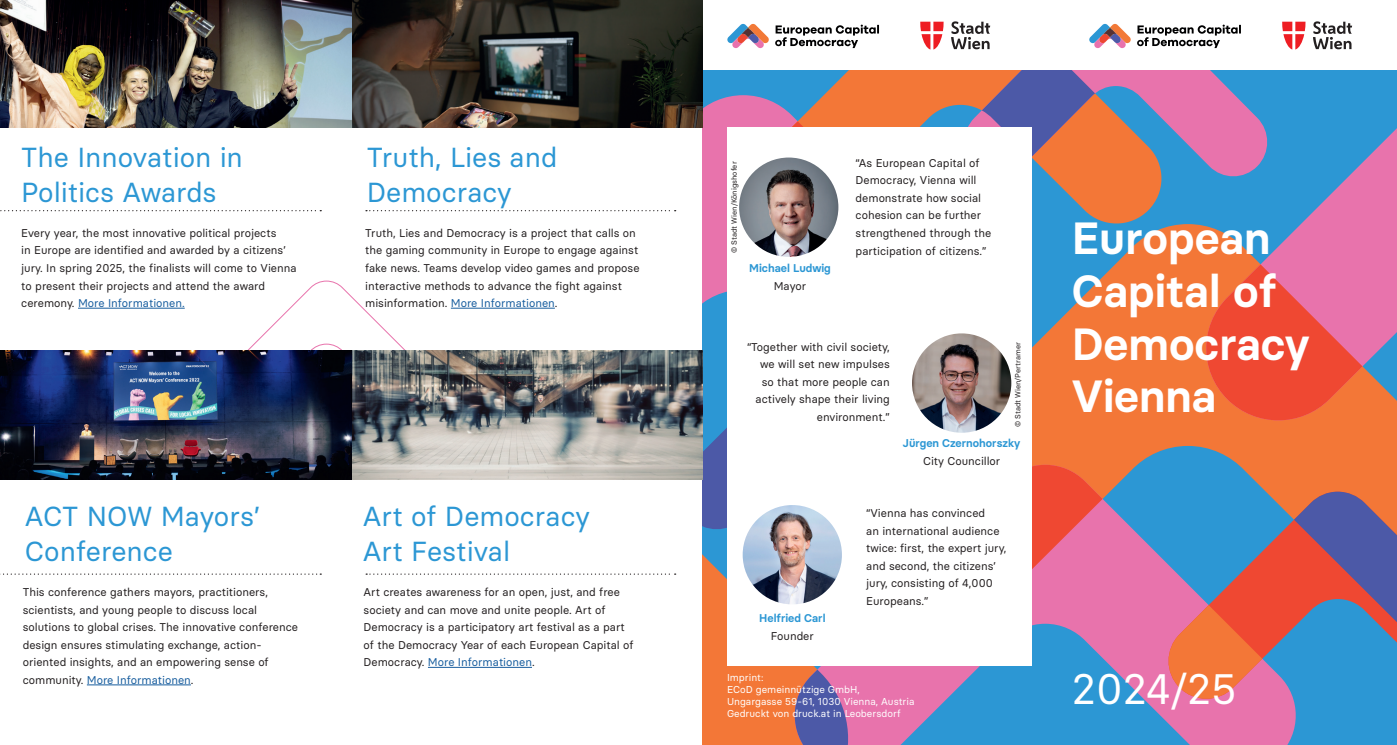
<style>
.page{position:relative;width:1397px;height:745px;background:#fff}
.page>*{position:absolute;margin:0;border:0;box-sizing:border-box;transform-origin:0 0}
.t1{font:600 45px/52.5px "Basier Circle";color:#fff}
.t2{font:42.5px "Basier Circle";color:#fff}
.t3{font:27.5px/35px "Basier Circle";color:#2c97d4}
.t4{font:11.25px/17.5px "Basier Circle";color:#231f20}
.t5{font:600 11.25px "Basier Circle";color:#2c97d4}
.t6{font:10px/12px "Basier Circle";color:#fff}
.t7{font:7.5px "Basier Circle";color:#231f20}
.s1{color:#175d9e}
</style>
<div class="page">
<svg style="left:702px;top:95px;width:52px;height:227px;background:#cf77b0"></svg>
<svg style="left:754px;top:70px;width:411px;height:154px;background:#ab8274"></svg>
<svg style="left:1032px;top:224px;width:364px;height:267px;background:#ce7c53"></svg>
<svg style="left:1198px;top:70px;width:198px;height:357px;background:#7988b9"></svg>
<svg style="left:702px;top:322px;width:87px;height:422px;background:#a97b6e"></svg>
<svg style="left:789px;top:464px;width:511px;height:280px;background:#8d85ba"></svg>
<svg style="left:1030px;top:464px;width:72px;height:195px;background:#d3708a"></svg>
<svg style="left:789px;top:669px;width:65px;height:75px;background:#8c6495"></svg>
<svg style="left:961px;top:70px;width:309px;height:109px;background:#a57894"></svg>
<svg style="left:754px;top:121px;width:107px;height:6px"></svg>
<svg style="left:1198px;top:264px;width:164px;height:163px;background:#ee5c4b"></svg>
<svg style="left:1164px;top:491px;width:232px;height:211px;background:#6982ab"></svg>
<svg style="left:1293px;top:491px;width:103px;height:167px;background:#7c678b"></svg>
<svg style="left:1164px;top:604px;width:97px;height:98px;background:#ef6e57"></svg>
<svg style="left:247px;top:280px;width:159px;height:70px"></svg>
<img style="left:351px;top:350px;width:351px;height:129px">
<img style="left:0;top:350px;width:351px;height:129px">
<div style="left:727px;top:127px;width:303px;height:538px;background:#fff"></div>
<svg style="left:1137px;top:25px;width:103px;height:23px"></svg>
<svg style="left:1089px;top:24px;width:41px;height:24px"></svg>
<img style="left:739px;top:157px;width:99px;height:100px;border-radius:50px">
<hr style="left:78px;top:308px;width:107px;height:1px;background:#175d9e">
<hr style="left:428px;top:666px;width:104px;height:1px;background:#175d9e">
<svg style="left:366px;top:210px;width:309px;height:1px"></svg>
<svg style="left:0;top:210px;width:321px;height:1px"></svg>
<svg style="left:0;top:573px;width:321px;height:1px"></svg>
<hr style="left:451px;top:308px;width:104px;height:1px;background:#175d9e">
<svg style="left:366px;top:573px;width:309px;height:1px"></svg>
<hr style="left:87px;top:684px;width:104px;height:1px;background:#175d9e">
<img style="left:742px;top:504px;width:99px;height:100px;border-radius:50px">
<img style="left:911px;top:333px;width:100px;height:99px;border-radius:50px">
<img style="left:351px;top:0;width:351px;height:127px">
<svg style="left:1282px;top:22px;width:23px;height:27px"></svg>
<svg style="left:1313px;top:21px;width:38px;height:28px"></svg>
<svg style="left:775px;top:25px;width:103px;height:23px"></svg>
<svg style="left:727px;top:24px;width:42px;height:24px"></svg>
<svg style="left:920px;top:22px;width:23px;height:27px"></svg>
<svg style="left:951px;top:21px;width:39px;height:28px"></svg>
<img style="left:0;top:0;width:351px;height:127px">
<h3 class="t3" style="left:21px;top:139px;width:223px">The Innovation in<br>Politics Awards</h3>
<h3 class="t3" style="left:367px;top:139px;width:192px">Truth, Lies and<br>Democracy</h3>
<p class="t4" style="left:21px;top:224px;width:277px">Every year, the most innovative political projects<br>in Europe are identified and awarded by a citizens’ jury. In spring 2025, the finalists will come to Vienna to present their projects and attend the award ceremony. <span class="s1">More Informationen.</span></p>
<p class="t4" style="left:365px;top:224px;width:276px">Truth, Lies and Democracy is a project that calls on the gaming community in Europe to engage against fake news. Teams develop video games and propose interactive methods to advance the fight against misinformation. <span class="s1">More Informationen</span>.</p>
<h3 class="t3" style="left:25px;top:498px;width:237px">ACT NOW Mayors’<br>Conference</h3>
<p class="t4" style="left:23px;top:583px;width:277px">This conference gathers mayors, practitioners, scientists, and young people to discuss local solutions to global crises. The innovative conference design ensures stimulating exchange, action&shy;oriented insights, and an empowering sense of community. <span class="s1">More Informationen</span>.</p>
<h3 class="t3" style="left:363px;top:498px;width:228px">Art of Democracy<br>Art Festival</h3>
<p class="t4" style="left:363px;top:583px;width:271px">Art creates awareness for an open, just, and free society and can move and unite people. Art of Democracy is a participatory art festival as a part of the Democracy Year of each European Capital of Democracy. <span class="s1">More Informationen</span>.</p>
<p class="t7" style="left:729px;top:253px;width:93px;rotate:-90deg">© Stadt Wien/Königshofer</p>
<p class="t5" style="left:749px;top:261px;width:83px">Michael Ludwig</p>
<p class="t4" style="left:773px;top:276px;width:34px">Mayor</p>
<p class="t4" style="left:855px;top:154px;width:137px">“As European Capital of<br>Democracy, Vienna will demonstrate how social cohesion can be further strengthened through the participation of citizens.”</p>
<p class="t4" style="left:746px;top:338px;width:144px;text-align:right">“Together with civil society, we will set new impulses so that more people can actively shape their living environment.”</p>
<p class="t7" style="left:1012px;top:427px;width:87px;rotate:-90deg">© Stadt Wien/Pertramer</p>
<p class="t5" style="left:902px;top:436px;width:119px">Jürgen Czernohorszky</p>
<p class="t4" style="left:922px;top:451px;width:79px">City Councillor</p>
<p class="t5" style="left:759px;top:611px;width:68px">Helfried Carl</p>
<p class="t4" style="left:770px;top:626px;width:45px">Founder</p>
<p class="t4" style="left:866px;top:504px;width:142px">“Vienna has convinced<br>an international audience twice: first, the expert jury, and second, the citizens’ jury, consisting of 4,000<br>Europeans.”</p>
<p class="t6" style="left:727px;top:671px;width:189px">Imprint:<br>ECoD gemeinnützige GmbH,<br>Ungargasse 59-61, 1030 Vienna, Austria<br>Gedruckt von druck.at in Leobersdorf</p>
<h1 class="t1" style="left:1071px;top:212px;width:239px">European<br>Capital of<br>Democracy<br>Vienna</h1>
<h2 class="t2" style="left:1071px;top:661px;width:166px">2024/25</h2>
</div>
